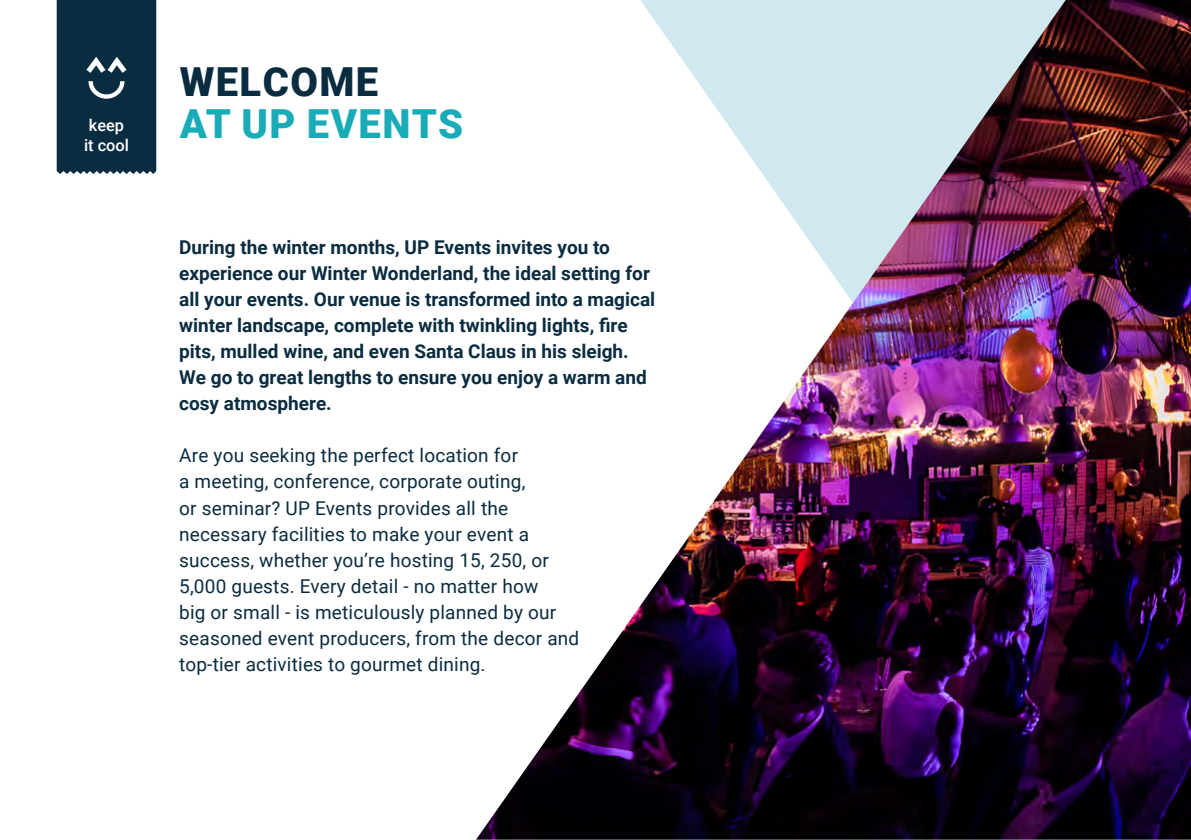
<style>
.page{position:relative;width:1191px;height:840px;background:#fff}
.page>*{position:absolute;margin:0;border:0;box-sizing:border-box;transform-origin:0 0}
.t1{font:900 40px "Roboto";letter-spacing:.035em;color:#1aabb8}
.t2{font:900 40px "Roboto";letter-spacing:.035em;color:#0a2c40}
.t3{font:19px/26px "Roboto";letter-spacing:.01em;color:#0a2c40}
.t4{font:700 19px/26px "Roboto";color:#0a2c40}
.t5{font:500 16.2px/19.6px "Roboto";color:#fff}
</style>
<div class="page">
<div style="left:57px;top:0;width:99px;height:174px;background:#0a2c40"></div>
<img style="left:476px;top:0;width:715px;height:839px">
<p class="t5" style="left:84px;top:115px;width:46px">keep it cool</p>
<h1 class="t2" style="left:180px;top:53px;width:200px">WELCOME</h1>
<h1 class="t1" style="left:180px;top:95px;width:285px">AT UP EVENTS</h1>
<p class="t4" style="left:179px;top:234px;width:477px">During the winter months, UP Events invites you to experience our Winter Wonderland, the ideal setting for all your events. Our venue is transformed into a magical winter landscape, complete with twinkling lights, fire pits, mulled wine, and even Santa Claus in his sleigh.<br>We go to great lengths to ensure you enjoy a warm and cosy atmosphere.</p>
<p class="t3" style="left:179px;top:441px;width:401px">Are you seeking the perfect location for<br>a meeting, conference, corporate outing,<br>or seminar? UP Events provides all the necessary facilities to make your event a success, whether you’re hosting 15, 250, or 5,000 guests. Every detail - no matter how<br>big or small - is meticulously planned by our seasoned event producers, from the decor and top-tier activities to gourmet dining.</p>
</div>
